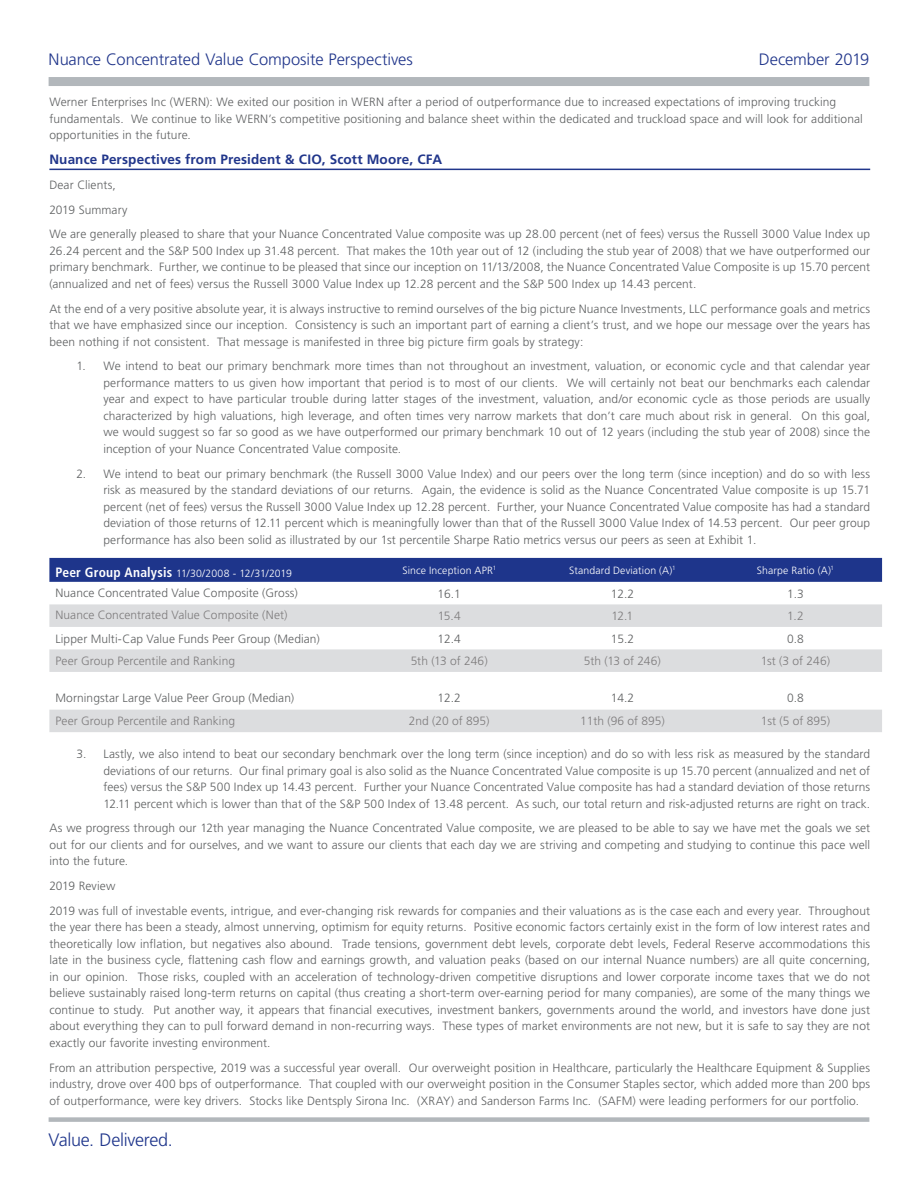
<style>
.page{position:relative;width:918px;height:1188px;background:#fff}
.page>*{position:absolute;margin:0;border:0;box-sizing:border-box;transform-origin:0 0}
.t1{font:300 18px "Frutiger LT Std";letter-spacing:-.015em;color:#1e358b}
.Subhead-Blue{font:300 16.5px "Frutiger LT Std";letter-spacing:-.005em;color:#21368b}
.Subhead-withRule{font:700 13.5px "Frutiger LT Std";letter-spacing:.01em;color:#21368b}
.Subhead-withRule-2{font:300 12px/16.5px "Frutiger LT Std";letter-spacing:.005em;color:#5f6162;text-align:justify}
.Bodytext-column{font:300 12px/16.5px "Frutiger LT Std";letter-spacing:.005em;color:#5f6162}
.t2{font:300 12px "Frutiger LT Std";letter-spacing:.005em;color:#7e7c7d}
.Subhead-withRule-3{font:300 10.5px "Frutiger LT Std";letter-spacing:.01em;color:#fff}
.Subhead-withRule-4{font:300 10.5px "Frutiger LT Std";letter-spacing:-.015em;color:#fff}
.s1{font-weight:700;font-stretch:condensed;font-size:13.5px}
</style>
<div class="page">
<div style="left:49px;top:1117px;width:820px;height:5px;background:#b2b7bb"></div>
<div style="left:49px;top:77px;width:820px;height:9px;background:#b2b7bb"></div>
<hr style="left:49px;top:169px;width:821px;height:1px;background:#21368b">
<svg style="left:50px;top:709px;width:832px;height:1px"></svg>
<div style="left:49px;top:558px;width:833px;height:24px;background:#1e358b"></div>
<svg style="left:49px;top:604px;width:833px;height:68px;fill:#dcdddf"></svg>
<div style="left:49px;top:710px;width:833px;height:22px;background:#dcdddf"></div>
<p class="Subhead-Blue" style="left:49px;top:50px;width:366px">Nuance Concentrated Value Composite Perspectives</p>
<p class="Subhead-Blue" style="left:759px;top:50px;width:112px">December 2019</p>
<p class="Bodytext-column" style="left:49px;top:94px;width:815px">Werner Enterprises Inc (WERN): We exited our position in WERN after a period of outperformance due to increased expectations of improving trucking fundamentals. We continue to like WERN’s competitive positioning and balance sheet within the dedicated and truckload space and will look for additional opportunities in the future.</p>
<p class="Subhead-withRule" style="left:49px;top:151px;width:394px">Nuance Perspectives from President &amp; CIO, Scott Moore, CFA</p>
<p class="Subhead-withRule-2" style="left:49px;top:177px;width:68px">Dear Clients,</p>
<p class="Subhead-withRule-2" style="left:49px;top:201px;width:80px">2019 Summary</p>
<p class="Subhead-withRule-2" style="left:49px;top:226px;width:822px">We are generally pleased to share that your Nuance Concentrated Value composite was up 28.00 percent (net of fees) versus the Russell 3000 Value Index up 26.24 percent and the S&amp;P 500 Index up 31.48 percent. That makes the 10th year out of 12 (including the stub year of 2008) that we have outperformed our primary benchmark. Further, we continue to be pleased that since our inception on 11/13/2008, the Nuance Concentrated Value Composite is up 15.70 percent (annualized and net of fees) versus the Russell 3000 Value Index up 12.28 percent and the S&amp;P 500 Index up 14.43 percent.</p>
<p class="Subhead-withRule-2" style="left:49px;top:300px;width:822px">At the end of a very positive absolute year, it is always instructive to remind ourselves of the big picture Nuance Investments, LLC performance goals and metrics that we have emphasized since our inception. Consistency is such an important part of earning a client’s trust, and we hope our message over the years has been nothing if not consistent. That message is manifested in three big picture firm goals by strategy:</p>
<p class="Subhead-withRule-2" style="left:103px;top:358px;width:768px;text-indent:-27px">1. We intend to beat our primary benchmark more times than not throughout an investment, valuation, or economic cycle and that calendar year performance matters to us given how important that period is to most of our clients. We will certainly not beat our benchmarks each calendar year and expect to have particular trouble during latter stages of the investment, valuation, and/or economic cycle as those periods are usually characterized by high valuations, high leverage, and often times very narrow markets that don’t care much about risk in general. On this goal, we would suggest so far so good as we have outperformed our primary benchmark 10 out of 12 years (including the stub year of 2008) since the inception of your Nuance Concentrated Value composite.</p>
<p class="Subhead-withRule-2" style="left:103px;top:465px;width:768px;text-indent:-27px">2. We intend to beat our primary benchmark (the Russell 3000 Value Index) and our peers over the long term (since inception) and do so with less risk as measured by the standard deviations of our returns. Again, the evidence is solid as the Nuance Concentrated Value composite is up 15.71 percent (net of fees) versus the Russell 3000 Value Index up 12.28 percent. Further, your Nuance Concentrated Value composite has had a standard deviation of those returns of 12.11 percent which is meaningfully lower than that of the Russell 3000 Value Index of 14.53 percent. Our peer group performance has also been solid as illustrated by our 1st percentile Sharpe Ratio metrics versus our peers as seen at Exhibit 1.</p>
<p class="Subhead-withRule-4" style="left:55px;top:567px;width:238px"><span class="s1">Peer Group Analysis</span> 11/30/2008 - 12/31/2019</p>
<p class="Subhead-withRule-3" style="left:402px;top:564px;width:95px">Since Inception APR<sup>1</sup></p>
<p class="Subhead-withRule-3" style="left:569px;top:564px;width:108px">Standard Deviation (A)<sup>1</sup></p>
<p class="Subhead-withRule-3" style="left:757px;top:564px;width:79px">Sharpe Ratio (A)<sup>1</sup></p>
<p class="Subhead-withRule-2" style="left:55px;top:585px;width:244px">Nuance Concentrated Value Composite (Gross)</p>
<p class="Subhead-withRule-2" style="left:438px;top:585px;width:25px">16.1</p>
<p class="Subhead-withRule-2" style="left:611px;top:585px;width:25px">12.2</p>
<p class="Subhead-withRule-2" style="left:787px;top:585px;width:18px">1.3</p>
<p class="t2" style="left:55px;top:608px;width:234px">Nuance Concentrated Value Composite (Net)</p>
<p class="t2" style="left:438px;top:609px;width:24px">15.4</p>
<p class="t2" style="left:612px;top:609px;width:23px">12.1</p>
<p class="t2" style="left:787px;top:609px;width:18px">1.2</p>
<p class="Subhead-withRule-2" style="left:55px;top:630px;width:266px">Lipper Multi-Cap Value Funds Peer Group (Median)</p>
<p class="Subhead-withRule-2" style="left:438px;top:630px;width:25px">12.4</p>
<p class="Subhead-withRule-2" style="left:611px;top:630px;width:25px">15.2</p>
<p class="Subhead-withRule-2" style="left:787px;top:630px;width:18px">0.8</p>
<p class="t2" style="left:55px;top:654px;width:181px">Peer Group Percentile and Ranking</p>
<p class="t2" style="left:411px;top:654px;width:78px">5th (13 of 246)</p>
<p class="t2" style="left:584px;top:654px;width:78px">5th (13 of 246)</p>
<p class="t2" style="left:761px;top:654px;width:71px">1st (3 of 246)</p>
<p class="Subhead-withRule-2" style="left:55px;top:690px;width:240px">Morningstar Large Value Peer Group (Median)</p>
<p class="Subhead-withRule-2" style="left:438px;top:690px;width:25px">12.2</p>
<p class="Subhead-withRule-2" style="left:611px;top:690px;width:25px">14.2</p>
<p class="Subhead-withRule-2" style="left:787px;top:690px;width:18px">0.8</p>
<p class="t2" style="left:55px;top:714px;width:181px">Peer Group Percentile and Ranking</p>
<p class="t2" style="left:409px;top:714px;width:82px">2nd (20 of 895)</p>
<p class="t2" style="left:580px;top:714px;width:86px">11th (96 of 895)</p>
<p class="t2" style="left:761px;top:714px;width:71px">1st (5 of 895)</p>
<p class="Subhead-withRule-2" style="left:103px;top:746px;width:768px;text-indent:-27px">3. Lastly, we also intend to beat our secondary benchmark over the long term (since inception) and do so with less risk as measured by the standard deviations of our returns. Our final primary goal is also solid as the Nuance Concentrated Value composite is up 15.70 percent (annualized and net of fees) versus the S&amp;P 500 Index up 14.43 percent. Further your Nuance Concentrated Value composite has had a standard deviation of those returns 12.11 percent which is lower than that of the S&amp;P 500 Index of 13.48 percent. As such, our total return and risk-adjusted returns are right on track.</p>
<p class="Subhead-withRule-2" style="left:49px;top:820px;width:822px">As we progress through our 12th year managing the Nuance Concentrated Value composite, we are pleased to be able to say we have met the goals we set out for our clients and for ourselves, and we want to assure our clients that each day we are striving and competing and studying to continue this pace well into the future.</p>
<p class="Subhead-withRule-2" style="left:49px;top:878px;width:67px">2019 Review</p>
<p class="Subhead-withRule-2" style="left:49px;top:903px;width:822px">2019 was full of investable events, intrigue, and ever-changing risk rewards for companies and their valuations as is the case each and every year. Throughout the year there has been a steady, almost unnerving, optimism for equity returns. Positive economic factors certainly exist in the form of low interest rates and theoretically low inflation, but negatives also abound. Trade tensions, government debt levels, corporate debt levels, Federal Reserve accommodations this late in the business cycle, flattening cash flow and earnings growth, and valuation peaks (based on our internal Nuance numbers) are all quite concerning, in our opinion. Those risks, coupled with an acceleration of technology-driven competitive disruptions and lower corporate income taxes that we do not believe sustainably raised long-term returns on capital (thus creating a short-term over-earning period for many companies), are some of the many things we continue to study. Put another way, it appears that financial executives, investment bankers, governments around the world, and investors have done just about everything they can to pull forward demand in non-recurring ways. These types of market environments are not new, but it is safe to say they are not exactly our favorite investing environment.</p>
<p class="Subhead-withRule-2" style="left:49px;top:1059px;width:822px">From an attribution perspective, 2019 was a successful year overall. Our overweight position in Healthcare, particularly the Healthcare Equipment &amp; Supplies industry, drove over 400 bps of outperformance. That coupled with our overweight position in the Consumer Staples sector, which added more than 200 bps of outperformance, were key drivers. Stocks like Dentsply Sirona Inc. (XRAY) and Sanderson Farms Inc. (SAFM) were leading performers for our portfolio.</p>
<h1 class="t1" style="left:49px;top:1129px;width:126px">Value. Delivered.</h1>
</div>
